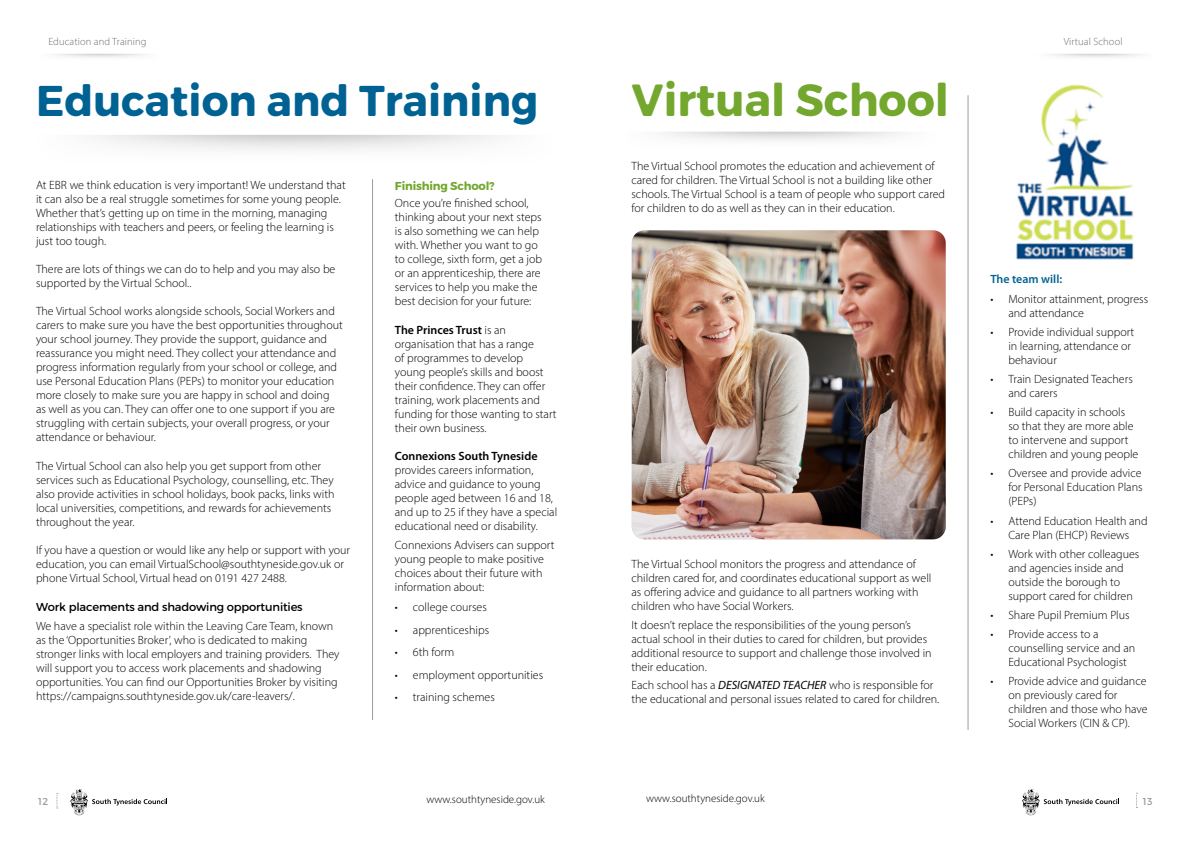
<style>
.page{position:relative;width:1191px;height:842px;background:#fff}
.page>*{position:absolute;margin:0;border:0;box-sizing:border-box;transform-origin:0 0}
.t1{font:45px "Trueno Round Bd";color:#73a72d}
.t2{font:43px "Trueno Round Bd";color:#006293}
.t3{font:300 12px/14px "Myriad Pro";color:#000}
.t4{font:600 12px "Myriad Pro";color:#000}
.t5{font:600 12px "Myriad Pro";color:#006293}
.t6{font:11.5px "Trueno Round";letter-spacing:-.015em;color:#000}
.t7{font:11.5px "Trueno Round Bd";letter-spacing:-.015em;color:#73a72d}
.t8{font:300 11px "Myriad Pro";color:#000}
.t9{font:300 10.5px "Myriad Pro";letter-spacing:.01em;color:#706f6f}
.t10{font:10px "Trueno Round";color:#9d9d9c}
.s1{font-weight:600}
.s2{font-weight:400;font-style:italic}
</style>
<div class="page">
<svg style="left:57px;top:793px;width:1px;height:16px"></svg>
<svg style="left:70px;top:789px;width:97px;height:26px"></svg>
<svg style="left:1136px;top:793px;width:1px;height:15px"></svg>
<svg style="left:1022px;top:789px;width:97px;height:26px"></svg>
<hr style="left:372px;top:179px;width:1px;height:541px;background:#9d9d9c">
<img style="left:632px;top:230px;width:313px;height:309px">
<hr style="left:968px;top:95px;width:1px;height:635px;background:#9d9d9c">
<img style="left:1016px;top:84px;width:118px;height:176px">
<p class="t9" style="left:48px;top:35px;width:100px">Education and Training</p>
<p class="t9" style="left:1063px;top:35px;width:60px">Virtual School</p>
<h2 class="t2" style="left:36px;top:75px;width:504px">Education and Training</h2>
<h1 class="t1" style="left:631px;top:72px;width:319px">Virtual School</h1>
<p class="t3" style="left:36px;top:178px;width:311px">At EBR we think education is very important! We understand that it can also be a real struggle sometimes for some young people.<br>Whether that’s getting up on time in the morning, managing relationships with teachers and peers, or feeling the learning is just too tough.</p>
<p class="t3" style="left:36px;top:262px;width:301px">There are lots of things we can do to help and you may also be supported by the Virtual School..</p>
<p class="t3" style="left:36px;top:304px;width:308px">The Virtual School works alongside schools, Social Workers and carers to make sure you have the best opportunities throughout your school journey. They provide the support, guidance and reassurance you might need. They collect your attendance and progress information regularly from your school or college, and use Personal Education Plans (PEPs) to monitor your education more closely to make sure you are happy in school and doing<br>as well as you can. They can offer one to one support if you are struggling with certain subjects, your overall progress, or your attendance or behaviour.</p>
<p class="t3" style="left:36px;top:458px;width:300px">The Virtual School can also help you get support from other services such as Educational Psychology, counselling, etc. They also provide activities in school holidays, book packs, links with local universities, competitions, and rewards for achievements throughout the year.</p>
<p class="t3" style="left:36px;top:543px;width:316px">If you have a question or would like any help or support with your education, you can email VirtualSchool@southtyneside.gov.uk or phone Virtual School, Virtual head on 0191 427 2488.</p>
<p class="t6" style="left:36px;top:600px;width:268px">Work placements and shadowing opportunities</p>
<p class="t3" style="left:36px;top:619px;width:305px">We have a specialist role within the Leaving Care Team, known as the ‘Opportunities Broker’, who is dedicated to making stronger links with local employers and training providers. They will support you to access work placements and shadowing opportunities. You can find our Opportunities Broker by visiting https://campaigns.southtyneside.gov.uk/care-leavers/.</p>
<p class="t7" style="left:395px;top:179px;width:101px">Finishing School?</p>
<p class="t3" style="left:395px;top:196px;width:149px">Once you’re finished school, thinking about your next steps is also something we can help with. Whether you want to go to college, sixth form, get a job or an apprenticeship, there are services to help you make the best decision for your future:</p>
<p class="t3" style="left:395px;top:322px;width:163px"><span class="s1">The Princes Trust</span> is an organisation that has a range<br>of programmes to develop young people’s skills and boost their confidence. They can offer training, work placements and funding for those wanting to start their own business.</p>
<p class="t4" style="left:395px;top:448px;width:144px">Connexions South Tyneside</p>
<p class="t3" style="left:395px;top:463px;width:164px">provides careers information, advice and guidance to young people aged between 16 and 18, and up to 25 if they have a special educational need or disability.</p>
<p class="t3" style="left:395px;top:538px;width:161px">Connexions Advisers can support young people to make positive choices about their future with information about:</p>
<p class="t3" style="left:395px;top:600px;width:94px">• college courses</p>
<p class="t3" style="left:395px;top:622px;width:96px">• apprenticeships</p>
<p class="t3" style="left:395px;top:645px;width:61px">• 6th form</p>
<p class="t3" style="left:395px;top:667px;width:150px">• employment opportunities</p>
<p class="t3" style="left:395px;top:690px;width:101px">• training schemes</p>
<p class="t3" style="left:631px;top:159px;width:315px">The Virtual School promotes the education and achievement of cared for children. The Virtual School is not a building like other schools. The Virtual School is a team of people who support cared for children to do as well as they can in their education.</p>
<p class="t3" style="left:631px;top:557px;width:301px">The Virtual School monitors the progress and attendance of children cared for, and coordinates educational support as well as offering advice and guidance to all partners working with children who have Social Workers.</p>
<p class="t3" style="left:631px;top:617px;width:302px">It doesn’t replace the responsibilities of the young person’s actual school in their duties to cared for children, but provides additional resource to support and challenge those involved in their education.</p>
<p class="t3" style="left:631px;top:678px;width:309px">Each school has a <span class="s2">DESIGNATED TEACHER</span> who is responsible for the educational and personal issues related to cared for children.</p>
<p class="t5" style="left:990px;top:272px;width:73px">The team will:</p>
<p class="t3" style="left:1008px;top:292px;width:141px;text-indent:-18px">• Monitor attainment, progress and attendance</p>
<p class="t3" style="left:1008px;top:325px;width:127px;text-indent:-18px">• Provide individual support in learning, attendance or behaviour</p>
<p class="t3" style="left:1008px;top:372px;width:126px;text-indent:-18px">• Train Designated Teachers and carers</p>
<p class="t3" style="left:1008px;top:405px;width:132px;text-indent:-18px">• Build capacity in schools so that they are more able to intervene and support children and young people</p>
<p class="t3" style="left:1008px;top:466px;width:136px;text-align:justify;text-indent:-18px">• Oversee and provide advice for Personal Education Plans (PEPs)</p>
<p class="t3" style="left:990px;top:513px;width:159px;text-align:center">• Attend Education Health and<br>Care Plan (EHCP) Reviews</p>
<p class="t3" style="left:1008px;top:546px;width:132px;text-indent:-18px">• Work with other colleagues and agencies inside and outside the borough to support cared for children</p>
<p class="t3" style="left:990px;top:608px;width:141px">• Share Pupil Premium Plus</p>
<p class="t3" style="left:1008px;top:627px;width:128px;text-indent:-18px">• Provide access to a counselling service and an<br>Educational Psychologist</p>
<p class="t3" style="left:1008px;top:674px;width:141px;text-indent:-18px">• Provide advice and guidance on previously cared for children and those who have<br>Social Workers (CIN &amp; CP).</p>
<p class="t10" style="left:38px;top:795px;width:12px">12</p>
<p class="t8" style="left:426px;top:792px;width:120px">www.southtyneside.gov.uk</p>
<p class="t8" style="left:646px;top:792px;width:120px">www.southtyneside.gov.uk</p>
<p class="t10" style="left:1142px;top:795px;width:11px">13</p>
</div>
